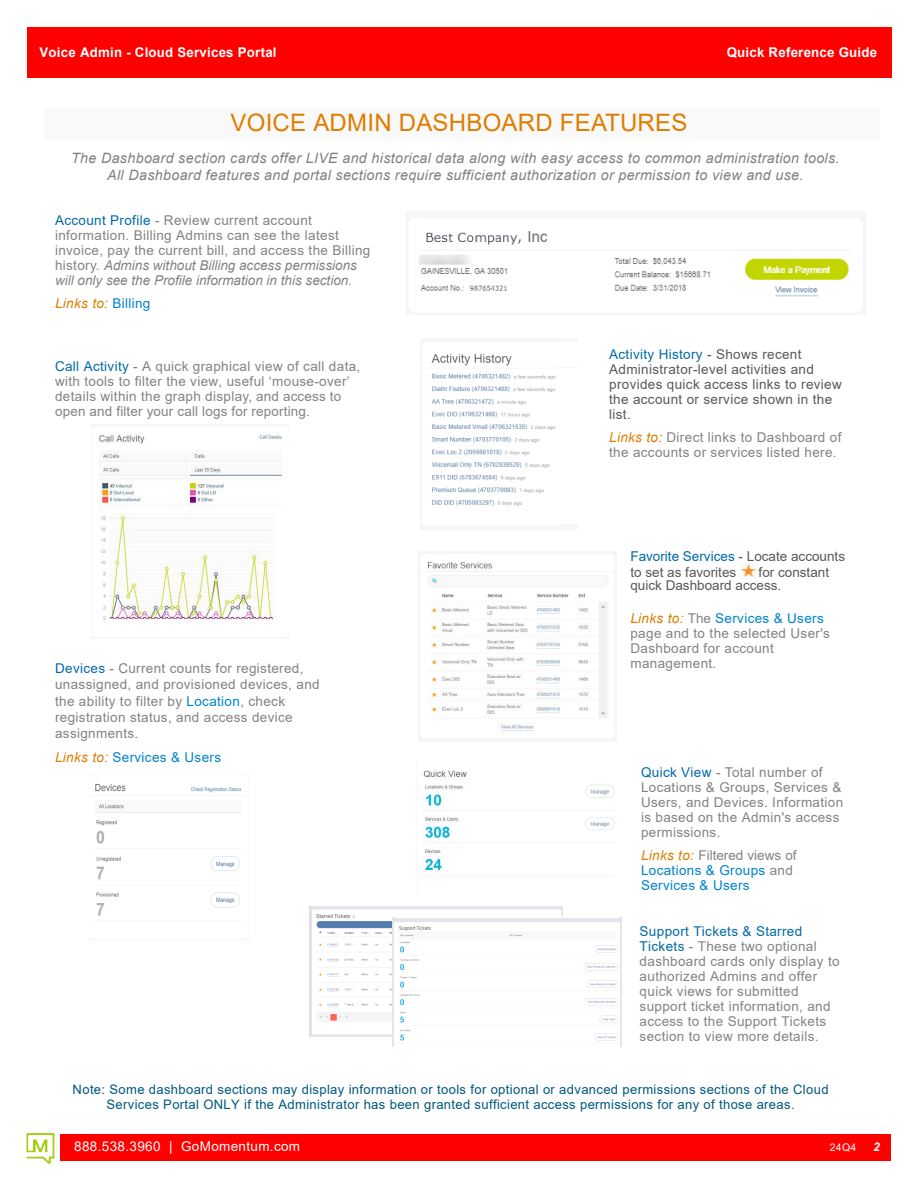
<style>
.page{position:relative;width:918px;height:1188px;background:#fff}
.page>*{position:absolute;margin:0;border:0;box-sizing:border-box;transform-origin:0 0}
.t1{font:24px "Arial";letter-spacing:.01em;color:#e07c00}
.t2{font:italic 14.25px/17.1px "Arial";letter-spacing:.025em;color:#808080;text-align:center}
.t3{font:13.5px/15px "Arial";letter-spacing:.025em;color:#818283}
.t4{font:13.5px/15px "Arial";letter-spacing:.025em;color:#818282}
.t5{font:13.5px/15px "Arial";letter-spacing:.025em;color:#585858}
.t6{font:13.5px/16.2px "Arial";color:#585858}
.t7{font:13.5px/14.9px "Arial";letter-spacing:.025em;color:#0083c9}
.t8{font:700 13.5px "Arial";letter-spacing:.02em;color:#fff}
.t9{font:13.5px "Arial";letter-spacing:.025em;color:#fff}
.t10{font:italic 13.5px "Arial";letter-spacing:.025em;color:#e07c00}
.t11{font:13.05px/15.6px "Arial";letter-spacing:.025em;color:#00577d;text-align:center}
.t12{font:italic 700 12px "Arial";color:#fff}
.t13{font:10.5px "Arial";color:#fff}
.s1{color:#0069a7}
.s2{font-style:italic}
.s3{font-style:normal;color:#0083c9}
.s4{font-style:italic;color:#e07c00}
.s5{color:#0083c9}
.s6{color:#818283}
.s7{color:#818282}
.s8{font-style:inherit}
</style>
<div class="page">
<div style="left:44px;top:108px;width:836px;height:32px;background:#f8f9f8"></div>
<div style="left:61px;top:1134px;width:830px;height:27px;background:#f00"></div>
<img style="left:91px;top:424px;width:197px;height:214px">
<img style="left:431px;top:354px;width:125px;height:152px">
<img style="left:419px;top:231px;width:430px;height:66px">
<img style="left:423px;top:770px;width:192px;height:101px">
<img style="left:95px;top:783px;width:147px;height:133px">
<img style="left:419px;top:552px;width:197px;height:188px">
<img style="left:741px;top:564px;width:15px;height:15px">
<img style="left:309px;top:907px;width:253px;height:129px">
<img style="left:393px;top:918px;width:229px;height:129px">
<div style="left:27px;top:27px;width:864px;height:51px;background:#f00"></div>
<img style="left:26px;top:1133px;width:29px;height:31px">
<p class="t8" style="left:40px;top:42px;width:239px">Voice Admin - Cloud Services Portal</p>
<p class="t8" style="left:727px;top:42px;width:152px">Quick Reference Guide</p>
<h1 class="t1" style="left:231px;top:106px;width:458px">VOICE ADMIN DASHBOARD FEATURES</h1>
<p class="t2" style="left:71px;top:149px;width:770px">The Dashboard section cards offer LIVE and historical data along with easy access to common administration tools.<br>All Dashboard features and portal sections require sufficient authorization or permission to view and use.</p>
<p class="t3" style="left:55px;top:213px;width:317px"><span class="s1">Account Profile</span> - Review current account information. Billing Admins can see the latest invoice, pay the current bill, and access the Billing history. <span class="s2">Admins without Billing access permissions will only see the Profile information in this section.</span></p>
<p class="t10" style="left:55px;top:295px;width:97px">Links to: <span class="s3">Billing</span></p>
<p class="t3" style="left:55px;top:358px;width:307px"><span class="s1">Call Activity</span> - A quick graphical view of call data, with tools to filter the view, useful ‘mouse-over’ details within the graph display, and access to open and filter your call logs for reporting.</p>
<p class="t5" style="left:609px;top:346px;width:234px"><span class="s1">Activity History</span> - Shows recent<br>Administrator-level activities and provides quick access links to review the account or service shown in the list.</p>
<p class="t4" style="left:609px;top:430px;width:234px"><span class="s4">Links to:</span> Direct links to Dashboard of the accounts or services listed here.</p>
<p class="t3" style="left:55px;top:660px;width:266px;line-height:16.2px"><span class="s1">Devices</span> - Current counts for registered, unassigned, and provisioned devices, and the ability to filter by <span class="s5">Location</span>, check registration status, and access device assignments.</p>
<p class="t7" style="left:55px;top:749px;width:167px"><span class="s4">Links to:</span> Services &amp; Users</p>
<p class="t6" style="left:630px;top:548px;width:216px"><span class="s1">Favorite Services</span> - Locate accounts to set as favorites</p>
<p class="t6" style="left:630px;top:566px;width:200px;line-height:13.2px;text-indent:128px">for constant quick Dashboard access.</p>
<p class="t4" style="left:630px;top:611px;width:201px"><span class="s4">Links to:</span> <span class="s6">The</span> <span class="s5">Services &amp; Users </span><span class="s6">page</span> a<span class="s6">n</span>d to the selected User's<br>Dashboard for account management.</p>
<p class="t3" style="left:641px;top:764px;width:204px"><span class="s1">Quick View</span> - Total number of<br>Locations &amp; Groups, Services &amp;<br>Users, and Devices. Information is based on the Admin's access permissions.</p>
<p class="t7" style="left:641px;top:848px;width:157px"><span class="s4">Links to:</span> <span class="s6">Filtered views of<br></span>Locations &amp; Groups <span class="s7">and<br></span>Services &amp; Users</p>
<p class="t3" style="left:640px;top:923px;width:201px"><span class="s1">Support Tickets &amp; Starred<br>Tickets</span> - These two optional dashboard cards only display to authorized Admins and offer quick views for submitted support ticket information, and access to the Support Tickets section to view more details.</p>
<p class="t11" style="left:73px;top:1081px;width:757px">Note: Some dashboard sections may display information or tools for optional or advanced permissions sections of the Cloud<br>Services Portal ONLY if the Administrator has been granted sufficient access permissions for any of those areas.</p>
<p class="t9" style="left:74px;top:1137px;width:227px">888.538.3960 | <span class="s8">GoM</span>omen<span class="s8">tum</span>.com</p>
<p class="t13" style="left:830px;top:1141px;width:28px">24Q4</p>
<p class="t12" style="left:873px;top:1139px;width:8px">2</p>
</div>
